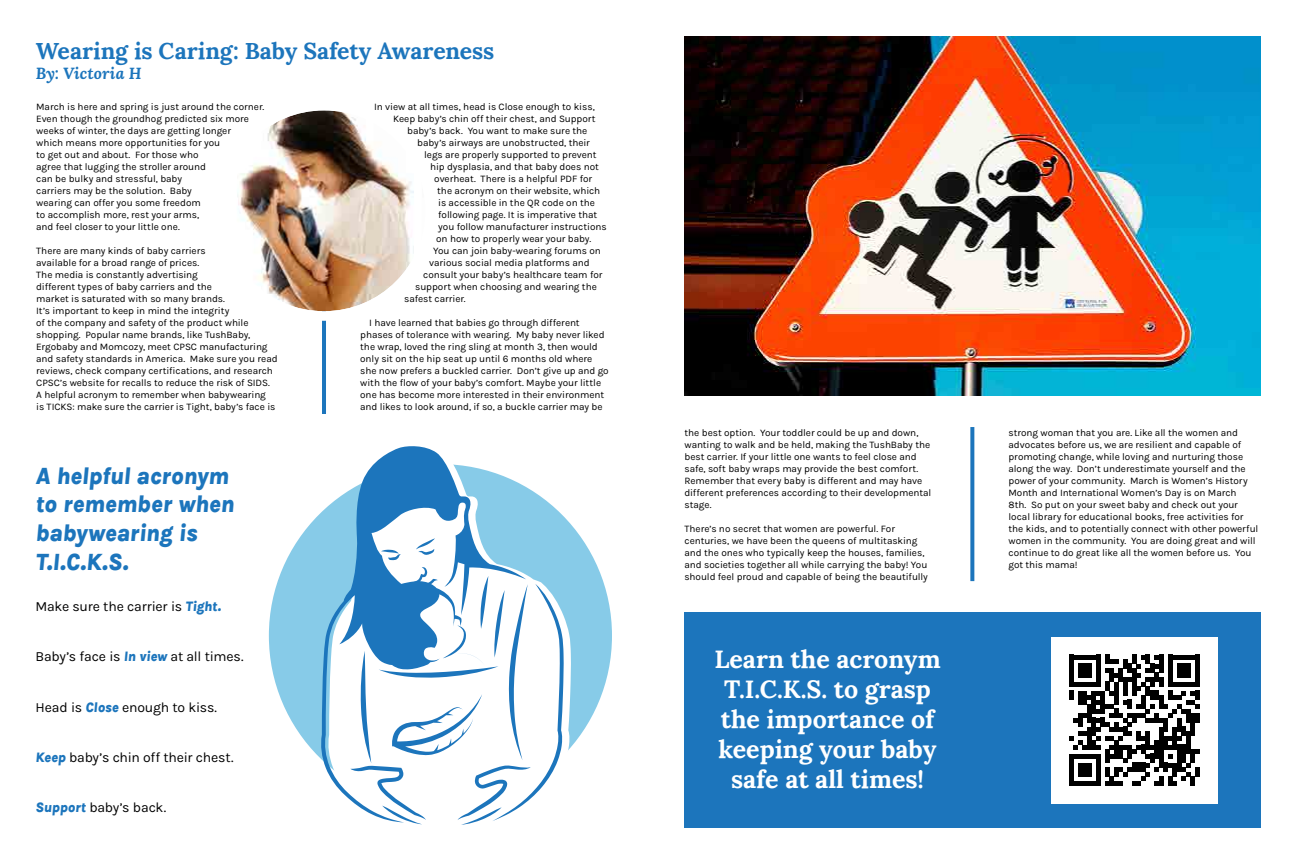
<style>
.page{position:relative;width:1296px;height:864px;background:#fff}
.page>*{position:absolute;margin:0;border:0;box-sizing:border-box;transform-origin:0 0}
.t1{font:700 25px/30px "Lora";color:#fff;text-align:center}
.t2{font:italic 800 24px/28.8px "Karla";letter-spacing:-.01em;color:#1c75bc}
.t3{font:700 23px "Lora";letter-spacing:-.005em;color:#1c75bc}
.t4{font:italic 700 16px "Lora";letter-spacing:.005em;color:#1c75bc}
.t5{font:14px "Karla";letter-spacing:-.015em;color:#000}
.t6{font:10px/12px "Karla";letter-spacing:-.005em;color:#000}
.s1{font-weight:800;font-style:italic;color:#1c75bc}
</style>
<div class="page">
<hr style="left:322px;top:179px;width:4px;height:235px;background:#1c75bc">
<svg style="left:970px;top:427px;width:4px;height:154px"></svg>
<img style="left:237px;top:112px;width:177px;height:198px">
<div style="left:213px;top:101px;width:222px;height:220px;border:10px solid #fff;border-radius:50%"></div>
<img style="left:684px;top:36px;width:576px;height:360px">
<div style="left:684px;top:612px;width:576px;height:216px;background:#1c75bc"></div>
<div style="left:1051px;top:637px;width:167px;height:166px;background:#fff"></div>
<svg style="left:1069px;top:655px;width:131px;height:130px"></svg>
<div style="left:1195px;top:767px;width:5px;height:9px;background:#000"></div>
<div style="left:269px;top:464px;width:343px;height:343px;background:#87cbe8;border-radius:50%"></div>
<svg style="left:526px;top:487px;width:45px;height:267px"></svg>
<svg style="left:320px;top:446px;width:206px;height:354px"></svg>
<svg style="left:350px;top:576px;width:214px;height:249px;background:#cce0f0"></svg>
<h3 class="t3" style="left:36px;top:31px;width:460px">Wearing is Caring: Baby Safety Awareness</h3>
<h3 class="t4" style="left:36px;top:62px;width:107px">By: Victoria H</h3>
<p class="t6" style="left:36px;top:100px;width:229px">March is here and spring is just around the corner.<br>Even though the groundhog predicted six more weeks of winter, the days are getting longer<br>which means more opportunities for you<br>to get out and about. For those who<br>agree that lugging the stroller around<br>can be bulky and stressful, baby<br>carriers may be the solution. Baby<br>wearing can offer you some freedom<br>to accomplish more, rest your arms,<br>and feel closer to your little one.</p>
<p class="t6" style="left:36px;top:244px;width:243px">There are many kinds of baby carriers<br>available for a broad range of prices.<br>The media is constantly advertising<br>different types of baby carriers and the<br>market is saturated with so many brands.<br>It’s important to keep in mind the integrity<br>of the company and safety of the product while shopping. Popular name brands, like TushBaby, Ergobaby and Momcozy, meet CPSC manufacturing and safety standards in America. Make sure you read reviews, check company certifications, and research CPSC’s website for recalls to reduce the risk of SIDS.<br>A helpful acronym to remember when babywearing<br>is TICKS: make sure the carrier is Tight, baby’s face is</p>
<p class="t6" style="left:374px;top:100px;width:222px">In view at all times, head is Close enough to kiss,</p>
<p class="t6" style="left:393px;top:112px;width:204px">Keep baby’s chin off their chest, and Support</p>
<p class="t6" style="left:407px;top:124px;width:182px">baby’s back. You want to make sure the</p>
<p class="t6" style="left:417px;top:136px;width:174px">baby’s airways are unobstructed, their</p>
<p class="t6" style="left:424px;top:148px;width:174px">legs are properly supported to prevent</p>
<p class="t6" style="left:430px;top:160px;width:170px">hip dysplasia, and that baby does not</p>
<p class="t6" style="left:434px;top:172px;width:159px">overheat. There is a helpful PDF for</p>
<p class="t6" style="left:437px;top:184px;width:165px">the acronym on their website, which</p>
<p class="t6" style="left:438px;top:196px;width:158px">is accessible in the QR code on the</p>
<p class="t6" style="left:438px;top:208px;width:161px">following page. It is imperative that</p>
<p class="t6" style="left:438px;top:220px;width:170px">you follow manufacturer instructions</p>
<p class="t6" style="left:436px;top:232px;width:157px">on how to properly wear your baby.</p>
<p class="t6" style="left:433px;top:244px;width:169px">You can join baby-wearing forums on</p>
<p class="t6" style="left:429px;top:256px;width:162px">various social media platforms and</p>
<p class="t6" style="left:423px;top:268px;width:181px">consult your baby’s healthcare team for</p>
<p class="t6" style="left:415px;top:280px;width:183px">support when choosing and wearing the</p>
<p class="t6" style="left:404px;top:292px;width:63px">safest carrier.</p>
<p class="t6" style="left:360px;top:316px;width:250px;text-indent:9px">I have learned that babies go through different phases of tolerance with wearing. My baby never liked the wrap, loved the ring sling at month 3, then would only sit on the hip seat up until 6 months old where she now prefers a buckled carrier. Don’t give up and go with the flow of your baby’s comfort. Maybe your little one has become more interested in their environment and likes to look around, if so, a buckle carrier may be</p>
<h2 class="t2" style="left:36px;top:460px;width:200px">A helpful acronym to remember when babywearing is<br>T.I.C.K.S.</h2>
<h3 class="t5" style="left:36px;top:597px;width:187px">Make sure the carrier is <span class="s1">Tight.</span></h3>
<h3 class="t5" style="left:36px;top:648px;width:209px">Baby’s face is <span class="s1">In view</span> at all times.</h3>
<h3 class="t5" style="left:36px;top:698px;width:183px">Head is <span class="s1">Close</span> enough to kiss.</h3>
<h3 class="t5" style="left:36px;top:748px;width:199px"><span class="s1">Keep</span> baby’s chin off their chest.</h3>
<h3 class="t5" style="left:36px;top:799px;width:132px"><span class="s1">Support</span> baby’s back.</h3>
<p class="t6" style="left:684px;top:427px;width:248px">the best option. Your toddler could be up and down, wanting to walk and be held, making the TushBaby the best carrier. If your little one wants to feel close and safe, soft baby wraps may provide the best comfort.<br>Remember that every baby is different and may have different preferences according to their developmental stage.</p>
<p class="t6" style="left:684px;top:523px;width:245px">There’s no secret that women are powerful. For centuries, we have been the queens of multitasking and the ones who typically keep the houses, families, and societies together all while carrying the baby! You should feel proud and capable of being the beautifully</p>
<h1 class="t1" style="left:714px;top:642px;width:228px">Learn the acronym<br>T.I.C.K.S. to grasp the importance of keeping your baby safe at all times!</h1>
<p class="t6" style="left:1008px;top:427px;width:251px">strong woman that you are. Like all the women and advocates before us, we are resilient and capable of promoting change, while loving and nurturing those along the way. Don’t underestimate yourself and the power of your community. March is Women’s History Month and International Women’s Day is on March<br>8th. So put on your sweet baby and check out your local library for educational books, free activities for the kids, and to potentially connect with other powerful women in the community. You are doing great and will continue to do great like all the women before us. You got this mama!</p>
</div>
